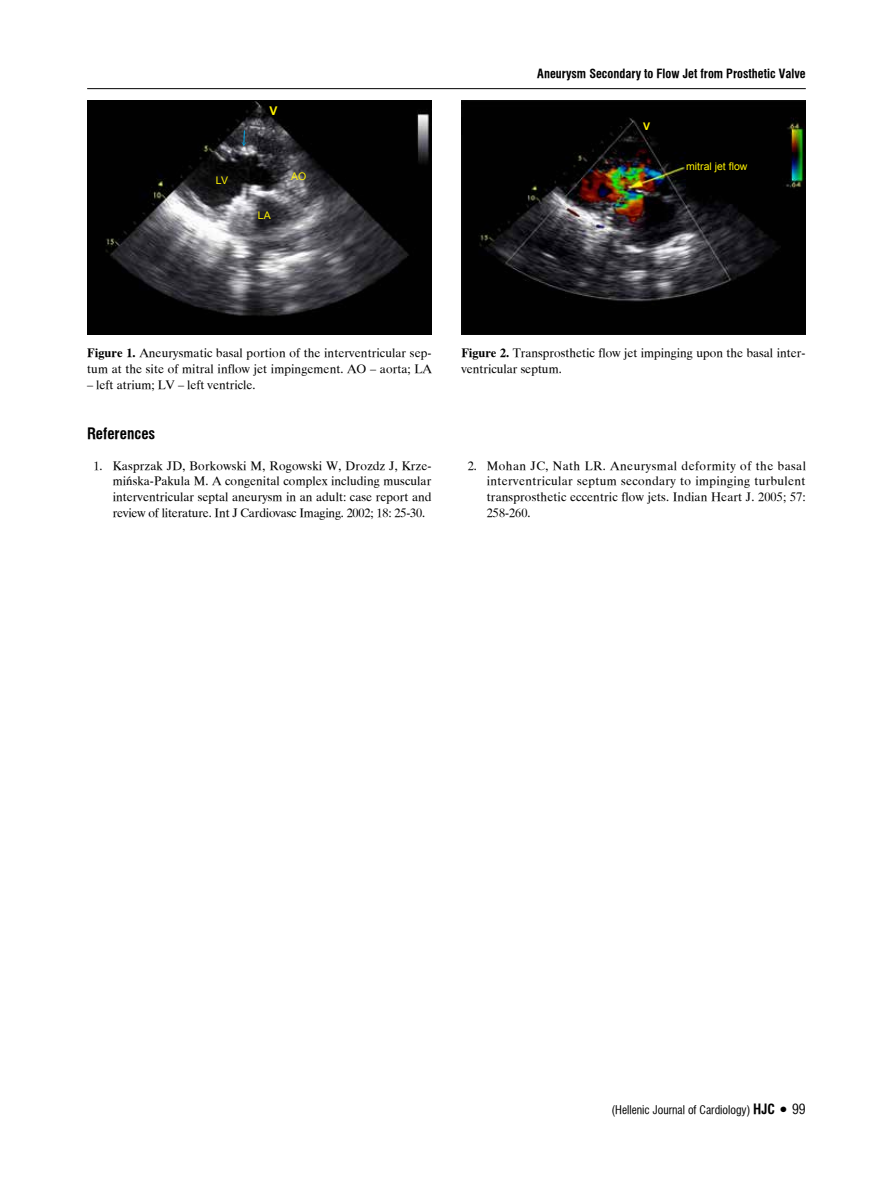
<style>
.page{position:relative;width:893px;height:1191px;background:#fff}
.page>*{position:absolute;margin:0;border:0;box-sizing:border-box;transform-origin:0 0}
.t1{font:15.75px "UB Helvetica Cond Bold";color:#000}
.t2{font:12.75px/15.6px "UB Times";color:#000;text-align:justify}
.t3{font:12.75px "UB Helvetica Cond Bold";color:#000}
.t4{font:12px "UB Helvetica Cond";color:#000}
.t5{font:700 12px "Arial";color:#fff200}
.t6{font:10.5px "Arial";color:#fff200}
.t7{font:700 10.5px "Arial";color:#fff200}
.s1{font-family:"UB Times Bold"}
.s2{font-family:"UB Helvetica Cond Bold";font-size:14.25px}
.s3{font-size:13.5px}
.s4{font-size:14.25px}
</style>
<div class="page">
<hr style="left:87px;top:88px;width:719px;height:1px;background:#000">
<img style="left:87px;top:100px;width:345px;height:234px">
<img style="left:233px;top:122px;width:30px;height:41px">
<svg style="left:242px;top:130px;width:4px;height:16px"></svg>
<img style="left:461px;top:100px;width:345px;height:234px">
<p class="t6" style="left:216px;top:173px;width:14px">LV</p>
<p class="t5" style="left:269px;top:103px;width:10px">V</p>
<p class="t6" style="left:258px;top:208px;width:14px">LA</p>
<p class="t6" style="left:291px;top:170px;width:17px">AO</p>
<p class="t3" style="left:537px;top:66px;width:270px">Aneurysm Secondary to Flow Jet from Prosthetic Valve</p>
<p class="t7" style="left:643px;top:119px;width:9px">V</p>
<p class="t6" style="left:686px;top:159px;width:63px">mitral jet flow</p>
<p class="t2" style="left:87px;top:344px;width:346px"><span class="s1">Figure 1.</span> Aneurysmatic basal portion of the interventricular sep&shy;tum at the site of mitral inflow jet impingement. AO – aorta; LA</p>
<p class="t2" style="left:87px;top:375px;width:170px">– left atrium; LV – left ventricle.</p>
<p class="t2" style="left:461px;top:344px;width:346px"><span class="s1">Figure 2.</span> Transprosthetic flow jet impinging upon the basal inter&shy;ventricular septum.</p>
<p class="t1" style="left:87px;top:425px;width:70px">References</p>
<p class="t2" style="left:113px;top:456px;width:320px;text-indent:-19px">1. Kasprzak JD, Borkowski M, Rogowski W, Drozdz J, Krze&shy;mińska-Pakula M. A congenital complex including muscular interventricular septal aneurysm in an adult: case report and review of literature. Int J Cardiovasc Imaging. 2002; 18: 25-30.</p>
<p class="t2" style="left:487px;top:456px;width:321px;text-indent:-19px">2. Mohan JC, Nath LR. Aneurysmal deformity of the basal interventricular septum secondary to impinging turbulent transprosthetic eccentric flow jets. Indian Heart J. 2005; 57:<br>258-260.</p>
<p class="t4" style="left:612px;top:1103px;width:196px">(Hellenic Journal of Cardiology) <span class="s2">HJC</span> <span class="s3">•</span> <span class="s4">99</span></p>
</div>
